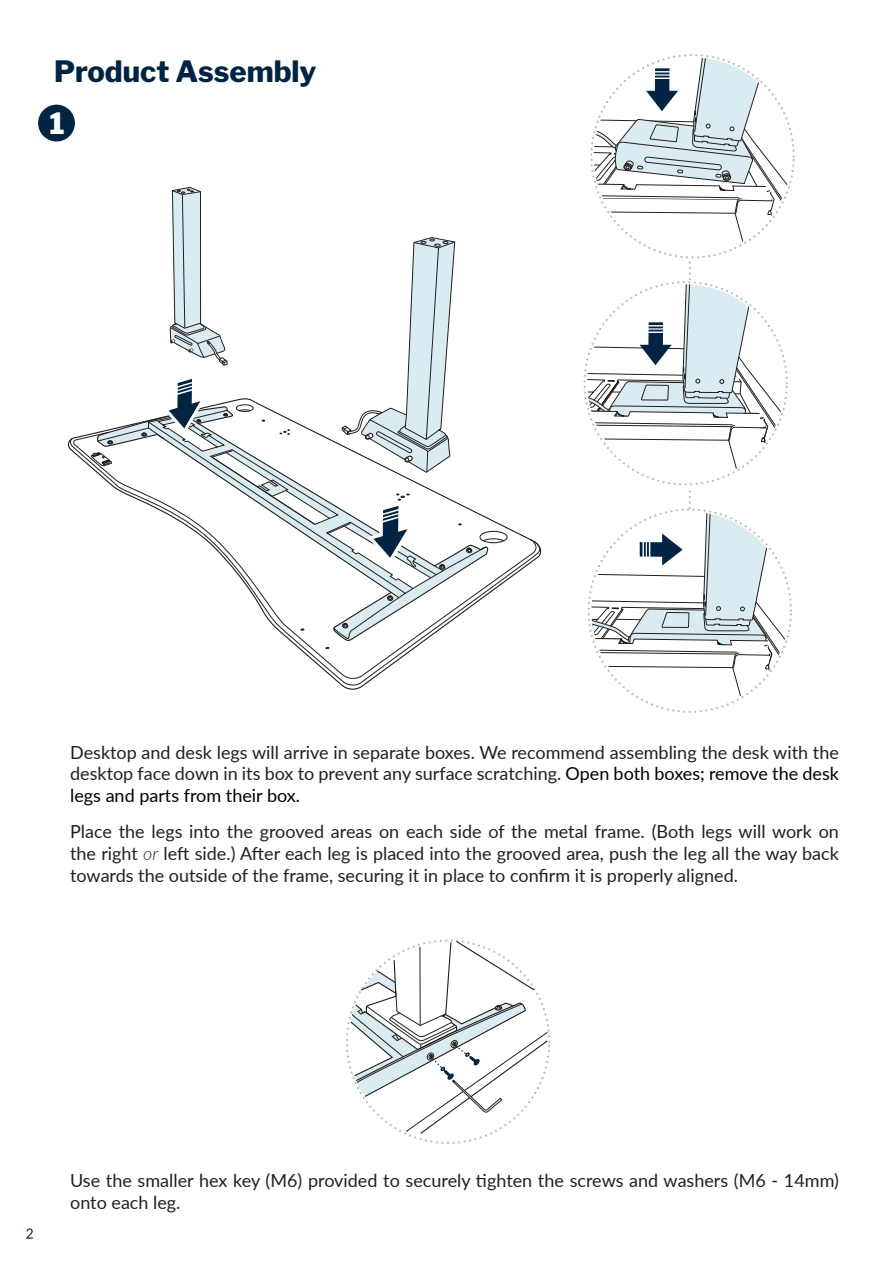
<style>
.page{position:relative;width:893px;height:1263px;background:#fff}
.page>*{position:absolute;margin:0;border:0;box-sizing:border-box;transform-origin:0 0}
.t1{font:800 29.25px "Libre Franklin";color:#002442}
.t2{font:800 29.25px "Libre Franklin";color:#fff}
.t3{font:18px/21.6px "Lato";color:#231f20;text-align:justify}
.s1{color:#000}
.s2{font-weight:300;font-style:italic}
</style>
<div class="page">
<div style="left:38px;top:105px;width:37px;height:36px;background:#002442;border-radius:50%"></div>
<svg style="left:69px;top:438px;width:473px;height:249px"></svg>
<svg style="left:90px;top:187px;width:444px;height:414px"></svg>
<svg style="left:587px;top:490px;width:205px;height:223px"></svg>
<svg style="left:587px;top:54px;width:208px;height:428px"></svg>
<svg style="left:300px;top:628px;width:4px;height:3px"></svg>
<svg style="left:346px;top:939px;width:204px;height:205px"></svg>
<svg style="left:26px;top:1228px;width:7px;height:10px"></svg>
<h1 class="t1" style="left:54px;top:54px;width:264px">Product Assembly</h1>
<h1 class="t2" style="left:49px;top:106px;width:17px">1</h1>
<p class="t3" style="left:70px;top:740px;width:770px">Desktop and desk legs will arrive in separate boxes. We recommend assembling the desk with the desktop face down in its box to prevent any surface scratching. <span class="s1">Open both boxes; remove the desk legs and parts from their box.</span></p>
<p class="t3" style="left:70px;top:820px;width:770px">Place the legs into the grooved areas on each side of the metal frame. (Both legs will work on the right <span class="s2">or</span> left side.) After each leg is placed into the grooved area, push the leg all the way back towards the outside of the frame, securing it in place to confirm it is properly aligned.</p>
<p class="t3" style="left:70px;top:1169px;width:770px">Use the smaller hex key (M6) provided to securely tighten the screws and washers (M6 - 14mm) onto each leg.</p>
</div>
